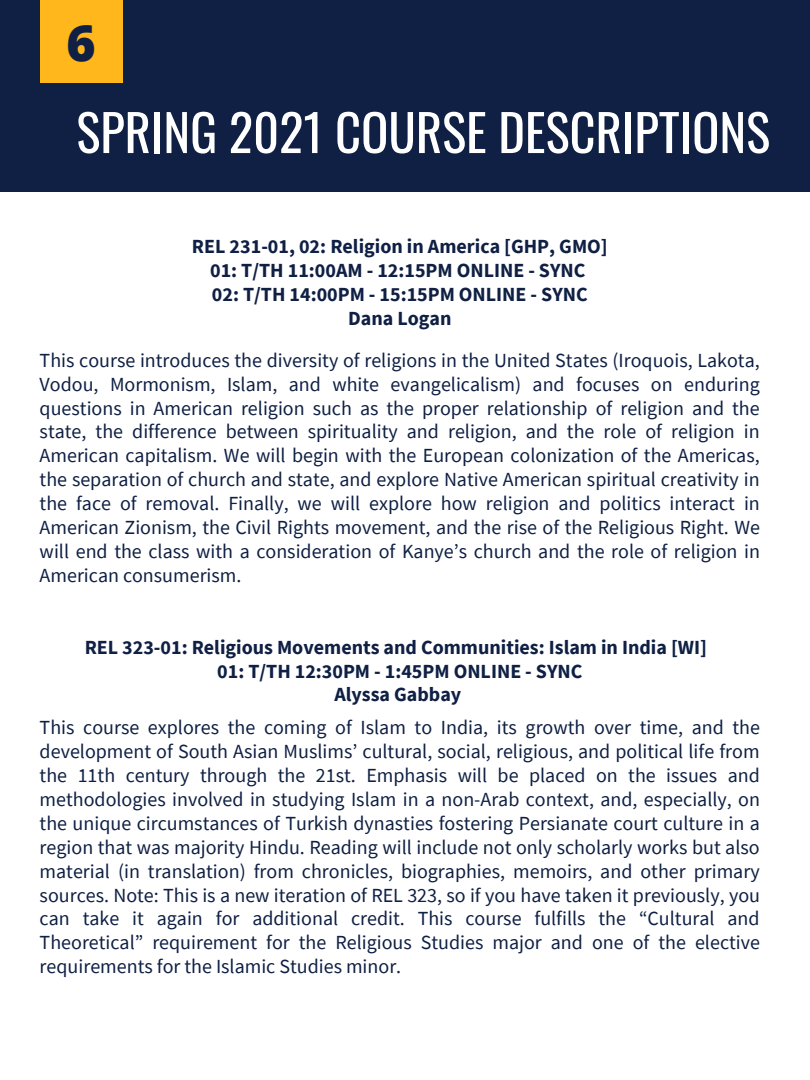
<style>
.page{position:relative;width:810px;height:1080px;background:#fff}
.page>*{position:absolute;margin:0;border:0;box-sizing:border-box;transform-origin:0 0}
.t1{font:50.62px "Oswald";color:#fff}
.t2{font:800 50px "Open Sans";color:#0f2044}
.t3{font:20px/23.9px "Source Sans Pro";color:#0f2044;text-align:justify}
.t4{font:700 20px/23.9px "Source Sans Pro";color:#0f2044;text-align:center}
</style>
<div class="page">
<div style="left:0;top:0;width:810px;height:192px;background:#0f2044"></div>
<div style="left:40px;top:0;width:83px;height:83px;background:#ffb71b"></div>
<h2 class="t2" style="left:66px;top:7px;width:31px">6</h2>
<h1 class="t1" style="left:76px;top:93px;width:695px">SPRING 2021 COURSE DESCRIPTIONS</h1>
<p class="t4" style="left:192px;top:234px;width:417px">REL 231-01, 02: Religion in America [GHP, GMO] 01: T/TH 11:00AM - 12:15PM ONLINE - SYNC<br>02: T/TH 14:00PM - 15:15PM ONLINE - SYNC Dana Logan</p>
<p class="t3" style="left:40px;top:348px;width:722px">This course introduces the diversity of religions in the United States (Iroquois, Lakota, Vodou, Mormonism, Islam, and white evangelicalism) and focuses on enduring questions in American religion such as the proper relationship of religion and the state, the difference between spirituality and religion, and the role of religion in American capitalism. We will begin with the European colonization of the Americas, the separation of church and state, and explore Native American spiritual creativity in the face of removal. Finally, we will explore how religion and politics interact in American Zionism, the Civil Rights movement, and the rise of the Religious Right. We will end the class with a consideration of Kanye’s church and the role of religion in American consumerism.</p>
<p class="t4" style="left:85px;top:635px;width:624px">REL 323-01: Religious Movements and Communities: Islam in India [WI]<br>01: T/TH 12:30PM - 1:45PM ONLINE - SYNC<br>Alyssa Gabbay</p>
<p class="t3" style="left:40px;top:715px;width:722px">This course explores the coming of Islam to India, its growth over time, and the development of South Asian Muslims’ cultural, social, religious, and political life from the 11th century through the 21st. Emphasis will be placed on the issues and methodologies involved in studying Islam in a non-Arab context, and, especially, on the unique circumstances of Turkish dynasties fostering Persianate court culture in a region that was majority Hindu. Reading will include not only scholarly works but also material (in translation) from chronicles, biographies, memoirs, and other primary sources. Note: This is a new iteration of REL 323, so if you have taken it previously, you can take it again for additional credit. This course fulfills the “Cultural and Theoretical” requirement for the Religious Studies major and one of the elective requirements for the Islamic Studies minor.</p>
</div>
